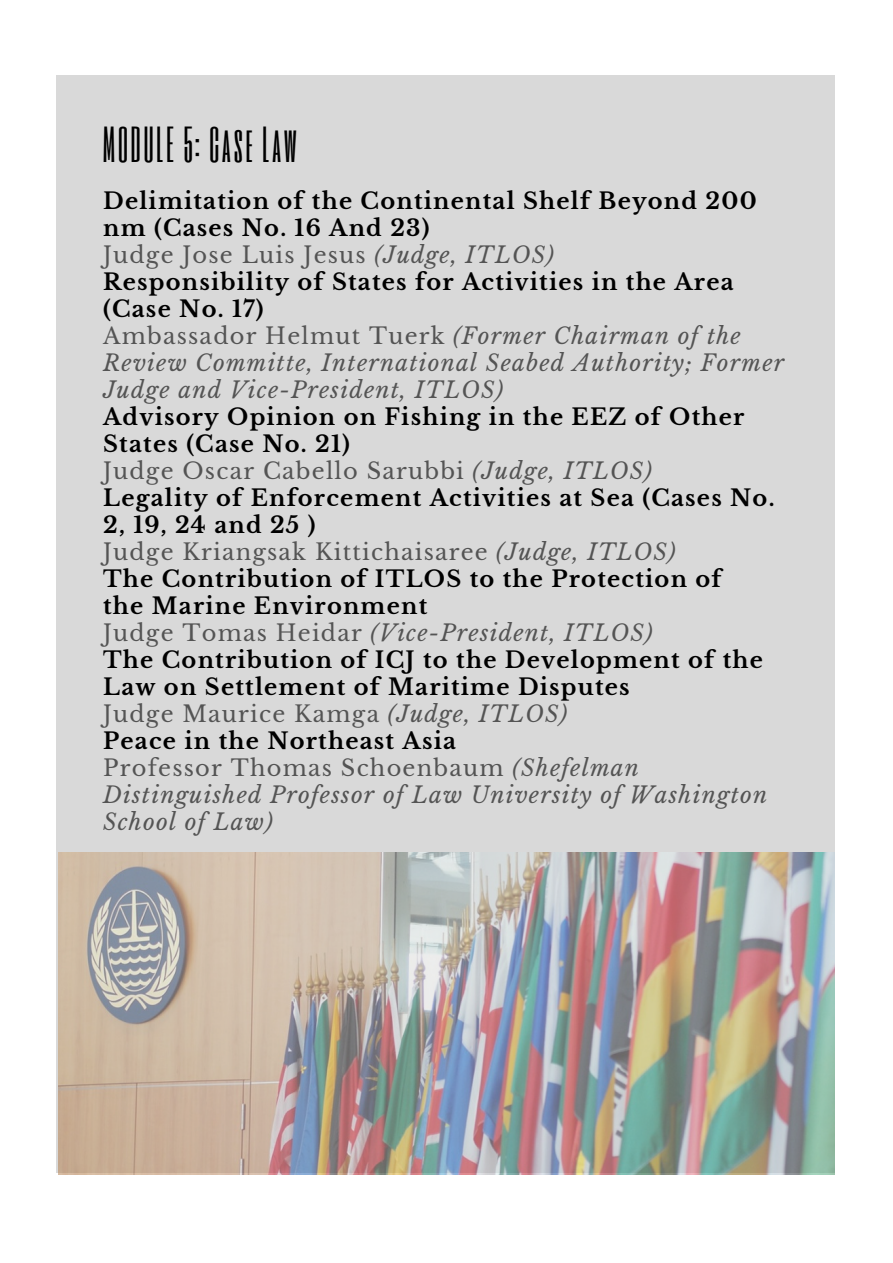
<style>
.page{position:relative;width:893px;height:1263px;background:#fff}
.page>*{position:absolute;margin:0;border:0;box-sizing:border-box;transform-origin:0 0}
.t1{font:42px "Six Caps";letter-spacing:.055em;color:#000}
.t2{font:700 22.5px/27px "Libre Baskerville";letter-spacing:.055em;color:#000}
.t3{font:italic 22.5px/27px "Libre Baskerville";letter-spacing:.055em;color:#545454}
.t4{font:22.5px "Libre Baskerville";letter-spacing:.055em;color:#545454}
.s1{font-style:italic}
.s2{font-style:normal}
</style>
<div class="page">
<div style="left:57px;top:75px;width:777px;height:1097px;background:#d9d9d9"></div>
<img style="left:59px;top:853px;width:776px;height:321px">
<p class="t1" style="left:102px;top:116px;width:196px">MODULE 5: Case Law</p>
<p class="t2" style="left:103px;top:187px;width:655px">Delimitation of the Continental Shelf Beyond 200 nm (Cases No. 16 And 23)</p>
<p class="t4" style="left:103px;top:241px;width:452px">Judge Jose Luis Jesus <span class="s1">(Judge, ITLOS)</span></p>
<p class="t2" style="left:103px;top:268px;width:632px">Responsibility of States for Activities in the Area (Case No. 17)</p>
<p class="t3" style="left:103px;top:322px;width:682px"><span class="s2">Ambassador Helmut Tuerk</span> (Former Chairman of the<br>Review Committe, International Seabed Authority; Former<br>Judge and Vice-President, ITLOS)</p>
<p class="t2" style="left:103px;top:403px;width:643px">Advisory Opinion on Fishing in the EEZ of Other<br>States (Case No. 21)</p>
<p class="t4" style="left:103px;top:457px;width:550px">Judge Oscar Cabello Sarubbi <span class="s1">(Judge, ITLOS)</span></p>
<p class="t2" style="left:103px;top:484px;width:673px">Legality of Enforcement Activities at Sea (Cases No.<br>2, 19, 24 and 25 )</p>
<p class="t4" style="left:103px;top:538px;width:574px">Judge Kriangsak Kittichaisaree <span class="s1">(Judge, ITLOS)</span></p>
<p class="t2" style="left:103px;top:565px;width:620px">The Contribution of ITLOS to the Protection of</p>
<p class="t2" style="left:103px;top:592px;width:326px">the Marine Environment</p>
<p class="t3" style="left:103px;top:619px;width:551px"><span class="s2">Judge Tomas Heidar</span> (Vice-President, ITLOS)</p>
<p class="t2" style="left:103px;top:646px;width:661px">The Contribution of ICJ to the Development of the<br>Law on Settlement of Maritime Disputes</p>
<p class="t4" style="left:103px;top:700px;width:466px">Judge Maurice Kamga <span class="s1">(Judge, ITLOS)</span></p>
<p class="t2" style="left:103px;top:727px;width:354px">Peace in the Northeast Asia</p>
<p class="t3" style="left:103px;top:754px;width:665px"><span class="s2">Professor Thomas Schoenbaum</span> (Shefelman<br>Distinguished Professor of Law University of Washington<br>School of Law)</p>
</div>
